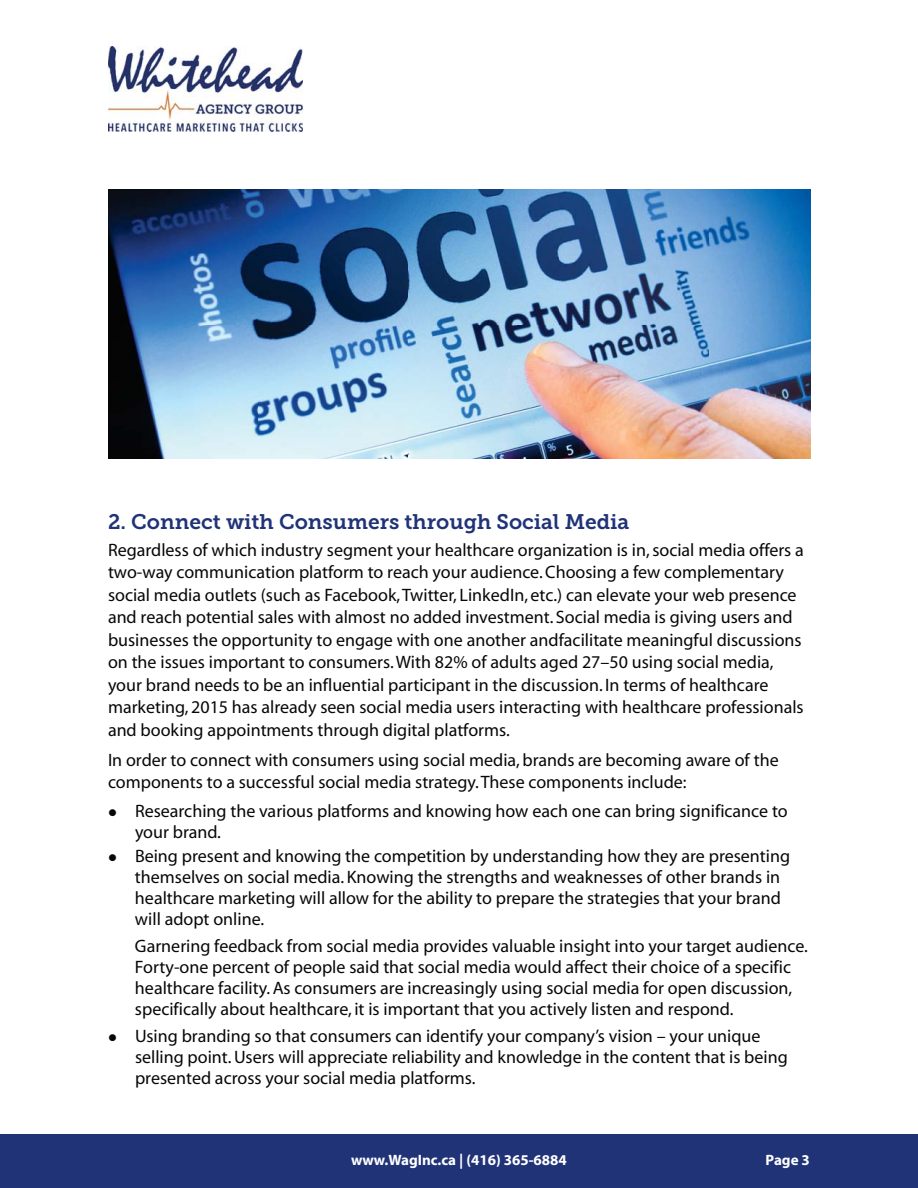
<style>
.page{position:relative;width:918px;height:1188px;background:#fff}
.page>*{position:absolute;margin:0;border:0;box-sizing:border-box;transform-origin:0 0}
.t1{font:21px "Museo Slab 700";color:#203377}
.t2{font:18px/22.5px "Myriad";color:#060807}
.t3{font:700 15px "Myriad";color:#fff}
</style>
<div class="page">
<img style="left:109px;top:46px;width:194px;height:86px">
<div style="left:0;top:1134px;width:918px;height:54px;background:#203377"></div>
<img style="left:108px;top:189px;width:702px;height:270px">
<p class="t1" style="left:108px;top:514px;width:523px">2. Connect with Consumers through Social Media</p>
<p class="t2" style="left:108px;top:540px;width:697px">Regardless of which industry segment your healthcare organization is in, social media offers a two-way communication platform to reach your audience. Choosing a few complementary social media outlets (such as Facebook, Twitter, LinkedIn, etc.) can elevate your web presence and reach potential sales with almost no added investment. Social media is giving users and businesses the opportunity to engage with one another andfacilitate meaningful discussions on the issues important to consumers. With 82% of adults aged 27–50 using social media, your brand needs to be an influential participant in the discussion. In terms of healthcare marketing, 2015 has already seen social media users interacting with healthcare professionals and booking appointments through digital platforms.</p>
<p class="t2" style="left:108px;top:750px;width:672px">In order to connect with consumers using social media, brands are becoming aware of the components to a successful social media strategy. These components include:</p>
<p class="t2" style="left:135px;top:802px;width:654px;line-height:21px">Researching the various platforms and knowing how each one can bring significance to your brand.</p>
<p class="t2" style="left:135px;top:847px;width:657px;line-height:21px">Being present and knowing the competition by understanding how they are presenting themselves on social media. Knowing the strengths and weaknesses of other brands in healthcare marketing will allow for the ability to prepare the strategies that your brand will adopt online.</p>
<p class="t2" style="left:135px;top:937px;width:674px;line-height:21px">Garnering feedback from social media provides valuable insight into your target audience.<br>Forty-one percent of people said that social media would affect their choice of a specific healthcare facility. As consumers are increasingly using social media for open discussion, specifically about healthcare, it is important that you actively listen and respond.</p>
<p class="t2" style="left:135px;top:1027px;width:654px;line-height:21px">Using branding so that consumers can identify your company’s vision – your unique selling point. Users will appreciate reliability and knowledge in the content that is being presented across your social media platforms.</p>
<p class="t3" style="left:351px;top:1154px;width:217px">www.WagInc.ca | (416) 365-6884</p>
<p class="t3" style="left:766px;top:1154px;width:46px">Page 3</p>
</div>
